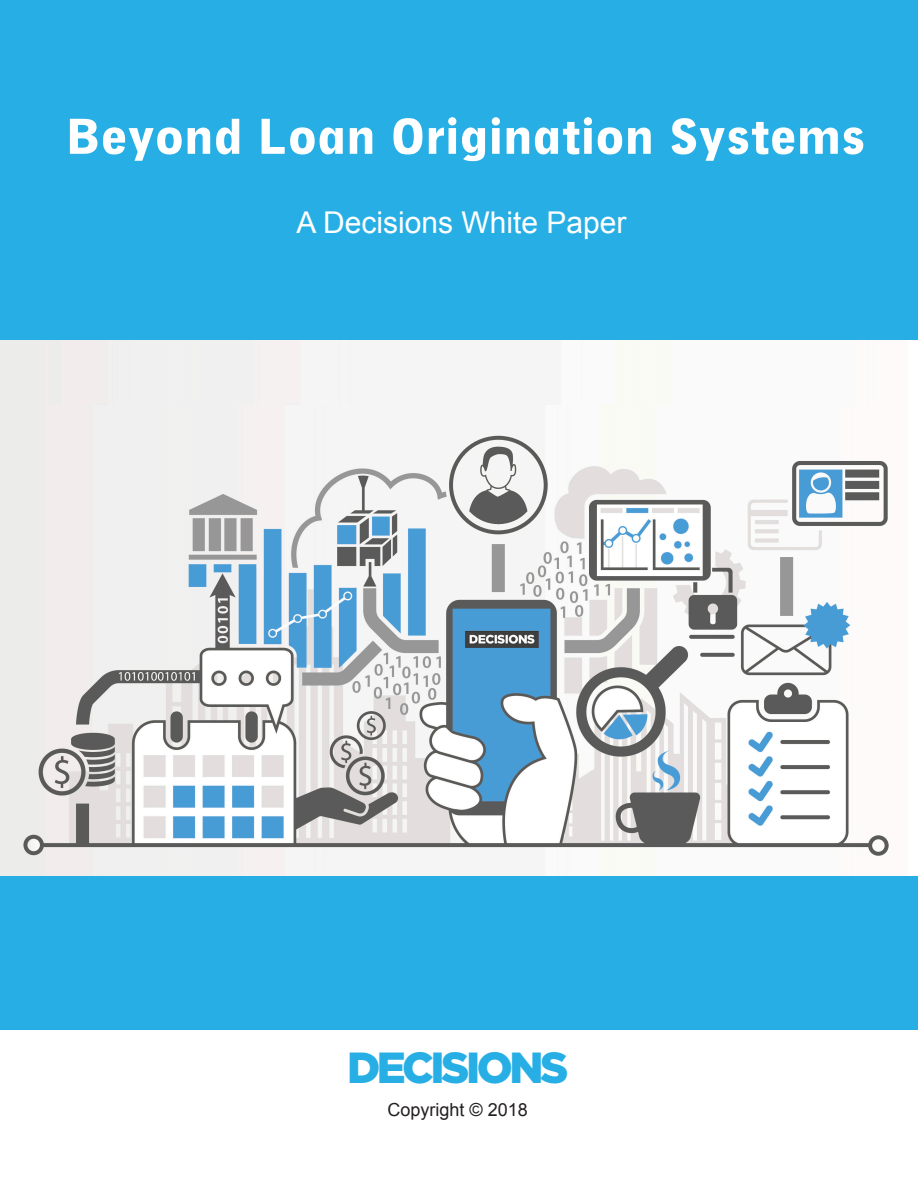
<style>
.page{position:relative;width:918px;height:1188px;background:#fff}
.page>*{position:absolute;margin:0;border:0;box-sizing:border-box;transform-origin:0 0}
.Cover{font:900 52.5px "Neuzeit Grotesk Cond W01";color:#fff}
.t1{font:900 43.5px "Gotham";letter-spacing:-.08em;color:#27afe5}
.Cover-2{font:30px "Arial";color:#fff}
.t2{font:18px "Arial";color:#231f20}
</style>
<div class="page">
<div style="left:0;top:0;width:918px;height:1029px;background:#27afe5"></div>
<img style="left:0;top:340px;width:918px;height:536px">
<p class="Cover" style="left:66px;top:107px;width:801px">Beyond Loan Origination Systems</p>
<p class="Cover-2" style="left:297px;top:203px;width:332px">A Decisions White Paper</p>
<p class="t1" style="left:347px;top:1043px;width:223px">DECISIONS</p>
<p class="t2" style="left:388px;top:1098px;width:142px">Copyright © 2018</p>
</div>
